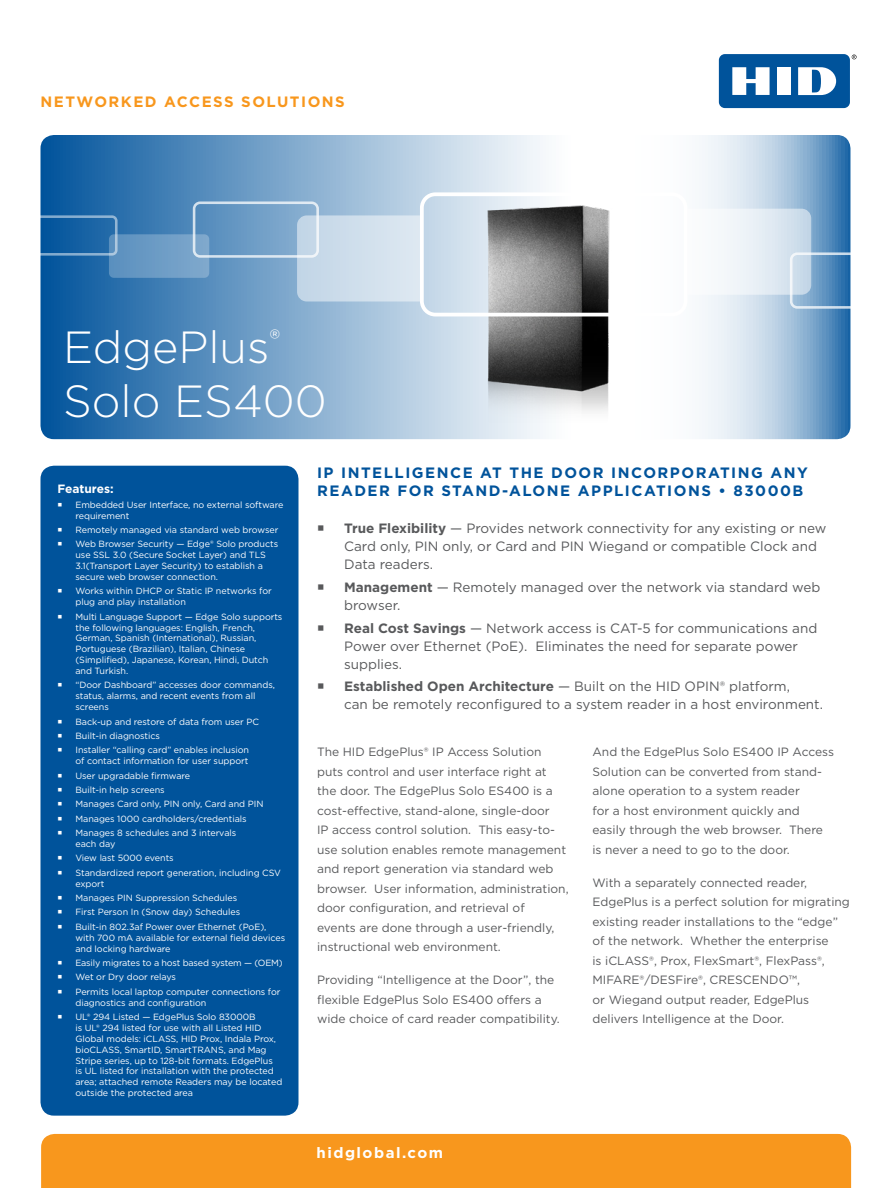
<style>
.page{position:relative;width:891px;height:1188px;background:#fff}
.page>*{position:absolute;margin:0;border:0;box-sizing:border-box;transform-origin:0 0}
.t1{font:300 45px/54px "Gotham";color:#fff}
.t2{font:700 15px/18px "Gotham";letter-spacing:.1em;color:#00539b}
.t3{font:700 15px "Gotham";letter-spacing:.1em;color:#f8971d}
.t4{font:700 15px "Gotham";letter-spacing:.1em;color:#fff}
.t5{font:13.5px/18px "Gotham";color:#58595b}
.body{font:12px/19.5px "Gotham";color:#58595b}
.t6{font:700 12px "Gotham";color:#fff}
.t7{font:9px/10.8px "Gotham";letter-spacing:-.005em;color:#fff}
.s1{font-weight:700}
</style>
<div class="page">
<svg style="left:40px;top:135px;width:810px;height:304px;background:#80a9cd"></svg>
<div style="left:41px;top:1134px;width:810px;height:54px;background:#f8971d"></div>
<img style="left:454px;top:181px;width:252px;height:245px">
<div style="left:193px;top:201px;width:126px;height:57px;border:3px solid #fff;border-radius:6px"></div>
<div style="left:109px;top:234px;width:100px;height:44px;background:linear-gradient(to right,#578dbd,#86adcf);border-radius:5px"></div>
<div style="left:28px;top:215px;width:90px;height:41px;border:3px solid #fff;border-radius:4px"></div>
<div style="left:420px;top:192px;width:267px;height:124px;border:4px solid #fff;border-radius:14px"></div>
<svg style="left:297px;top:215px;width:123px;height:87px;background:#cfdeeb"></svg>
<svg style="left:687px;top:209px;width:163px;height:100px"></svg>
<div style="left:40px;top:466px;width:258px;height:650px;background:#00539b;border-radius:14px"></div>
<svg style="left:852px;top:55px;width:5px;height:4px"></svg>
<div style="left:719px;top:54px;width:131px;height:54px;background:#00539b;border-radius:6px"></div>
<div style="left:777px;top:67px;width:14px;height:28px;background:#fff"></div>
<svg style="left:732px;top:67px;width:38px;height:28px"></svg>
<svg style="left:798px;top:67px;width:38px;height:28px"></svg>
<p class="t3" style="left:40px;top:92px;width:306px">NETWORKED ACCESS SOLUTIONS</p>
<p class="t1" style="left:63px;top:319px;width:265px">EdgePlus<sup>®<br></sup>Solo ES400</p>
<p class="t6" style="left:57px;top:481px;width:58px">Features:</p>
<p class="t7" style="left:75px;top:499px;width:209px">Embedded User Interface, no external software requirement</p>
<p class="t7" style="left:75px;top:524px;width:204px">Remotely managed via standard web browser</p>
<p class="t7" style="left:75px;top:539px;width:204px">Web Browser Security — Edge® Solo products use SSL 3.0 (Secure Socket Layer) and TLS 3.1(Transport Layer Security) to establish a secure web browser connection.</p>
<p class="t7" style="left:75px;top:586px;width:198px">Works within DHCP or Static IP networks for plug and play installation</p>
<p class="t7" style="left:75px;top:611px;width:208px">Multi Language Support — Edge Solo supports the following languages: English, French, German, Spanish (International), Russian, Portuguese (Brazilian), Italian, Chinese (Simplified), Japanese, Korean, Hindi, Dutch and Turkish.</p>
<p class="t7" style="left:75px;top:680px;width:201px">“Door Dashboard” accesses door commands, status, alarms, and recent events from all screens</p>
<p class="t7" style="left:75px;top:716px;width:185px">Back-up and restore of data from user PC</p>
<p class="t7" style="left:75px;top:730px;width:86px">Built-in diagnostics</p>
<p class="t7" style="left:75px;top:745px;width:175px">Installer “calling card” enables inclusion of contact information for user support</p>
<p class="t7" style="left:75px;top:770px;width:116px">User upgradable firmware</p>
<p class="t7" style="left:75px;top:784px;width:91px">Built-in help screens</p>
<p class="t7" style="left:75px;top:799px;width:190px">Manages Card only, PIN only, Card and PIN</p>
<p class="t7" style="left:75px;top:813px;width:173px">Manages 1000 cardholders/credentials</p>
<p class="t7" style="left:75px;top:827px;width:162px">Manages 8 schedules and 3 intervals each day</p>
<p class="t7" style="left:75px;top:853px;width:100px">View last 5000 events</p>
<p class="t7" style="left:75px;top:867px;width:207px">Standardized report generation, including CSV export</p>
<p class="t7" style="left:75px;top:892px;width:163px">Manages PIN Suppression Schedules</p>
<p class="t7" style="left:75px;top:907px;width:166px">First Person In (Snow day) Schedules</p>
<p class="t7" style="left:75px;top:921px;width:211px">Built-in 802.3af Power over Ethernet (PoE), with 700 mA available for external field devices and locking hardware</p>
<p class="t7" style="left:75px;top:957px;width:209px">Easily migrates to a host based system — (OEM)</p>
<p class="t7" style="left:75px;top:972px;width:102px">Wet or Dry door relays</p>
<p class="t7" style="left:75px;top:986px;width:207px">Permits local laptop computer connections for diagnostics and configuration</p>
<p class="t7" style="left:75px;top:1011px;width:208px">UL® 294 Listed — EdgePlus Solo 83000B<br>is UL® 294 listed for use with all Listed HID Global models: iCLASS, HID Prox, Indala Prox, bioCLASS, SmartID, SmartTRANS, and Mag Stripe series, up to 128-bit formats. EdgePlus<br>is UL listed for installation with the protected area; attached remote Readers may be located outside the protected area</p>
<p class="t2" style="left:317px;top:463px;width:492px">IP INTELLIGENCE AT THE DOOR INCORPORATING ANY<br>READER FOR STAND-ALONE APPLICATIONS • 83000B</p>
<p class="t5" style="left:344px;top:519px;width:484px"><span class="s1">True Flexibility</span> — Provides network connectivity for any existing or new<br>Card only, PIN only, or Card and PIN Wiegand or compatible Clock and<br>Data readers.</p>
<p class="t5" style="left:344px;top:578px;width:478px"><span class="s1">Management</span> — Remotely managed over the network via standard web browser.</p>
<p class="t5" style="left:344px;top:618px;width:475px"><span class="s1">Real Cost Savings</span> — Network access is CAT-5 for communications and<br>Power over Ethernet (PoE). Eliminates the need for separate power supplies.</p>
<p class="t5" style="left:344px;top:677px;width:480px"><span class="s1">Established Open Architecture</span> — Built on the HID OPIN® platform,<br>can be remotely reconfigured to a system reader in a host environment.</p>
<p class="body" style="left:317px;top:742px;width:253px">The HID EdgePlus® IP Access Solution puts control and user interface right at the door. The EdgePlus Solo ES400 is a cost-effective, stand-alone, single-door<br>IP access control solution. This easy-to&shy;use solution enables remote management and report generation via standard web browser. User information, administration, door configuration, and retrieval of<br>events are done through a user-friendly, instructional web environment.</p>
<p class="body" style="left:317px;top:970px;width:244px">Providing “Intelligence at the Door”, the flexible EdgePlus Solo ES400 offers a wide choice of card reader compatibility.</p>
<p class="body" style="left:592px;top:742px;width:243px">And the EdgePlus Solo ES400 IP Access Solution can be converted from stand&shy;alone operation to a system reader<br>for a host environment quickly and easily through the web browser. There is never a need to go to the door.</p>
<p class="body" style="left:592px;top:872px;width:259px">With a separately connected reader, EdgePlus is a perfect solution for migrating existing reader installations to the “edge” of the network. Whether the enterprise<br>is iCLASS®, Prox, FlexSmart®, FlexPass®, MIFARE®/DESFire®, CRESCENDO™,<br>or Wiegand output reader, EdgePlus delivers Intelligence at the Door.</p>
<p class="t4" style="left:316px;top:1142px;width:128px">hidglobal.com</p>
</div>
